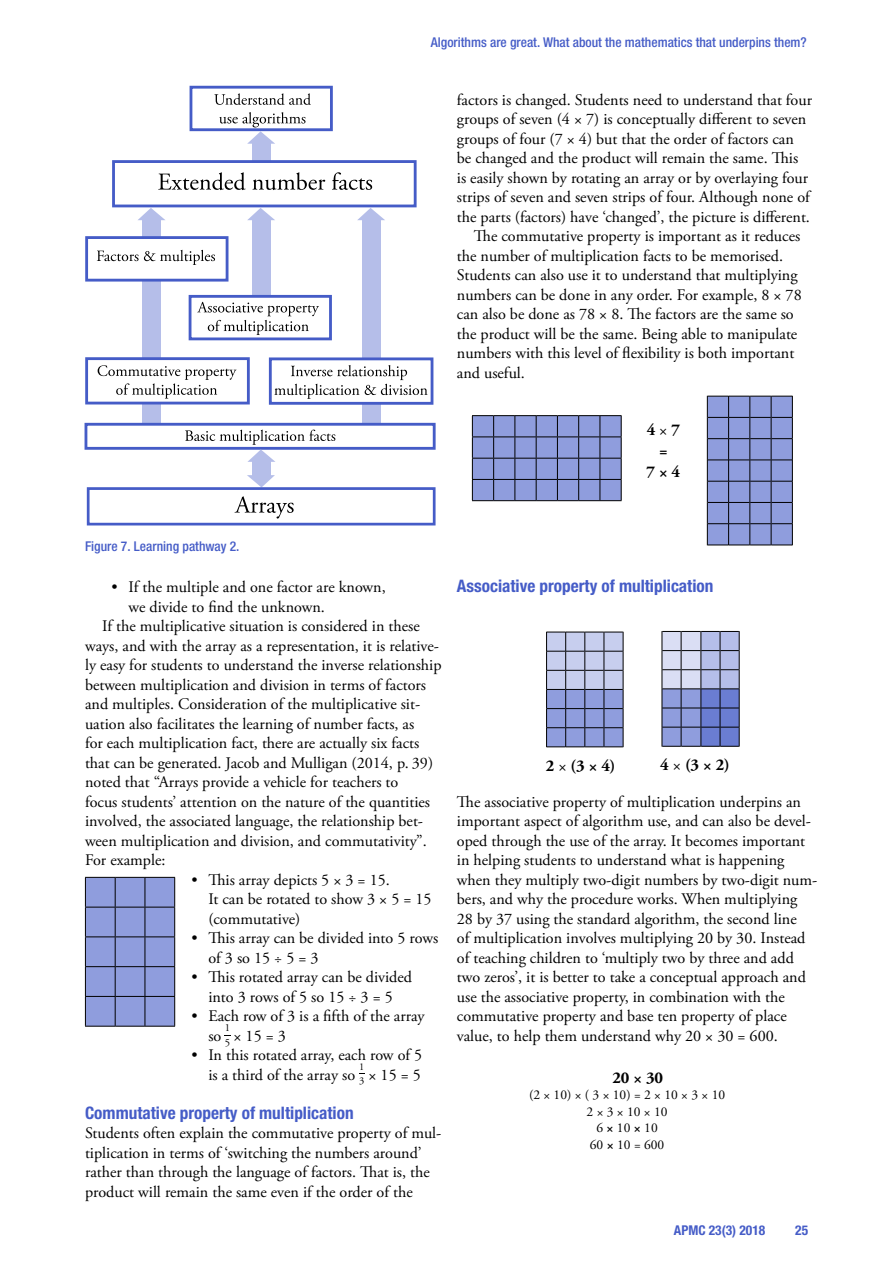
<style>
.page{position:relative;width:893px;height:1263px;background:#fff}
.page>*{position:absolute;margin:0;border:0;box-sizing:border-box;transform-origin:0 0}
.t1{font:700 condensed 17.25px "Helvetica Neue";color:#455cc7}
.t2{font:700 16.5px/21px "Adobe Garamond Pro";color:#000;text-align:center}
.t3{font:16.2px/19.5px "Adobe Garamond Pro";color:#000}
.t4{font:500 condensed 13.5px "Helvetica Neue";color:#455cc7}
.t5{font:13.5px/16.5px "Adobe Garamond Pro";color:#000;text-align:center}
.t6{font:700 condensed 13.5px "Helvetica Neue";color:#455cc7}
.t7{font:10.8px "Adobe Garamond Pro";color:#000}
.t8{font:10.35px "Adobe Garamond Pro";color:#000}
.s1{font-weight:400}
.s2{font-weight:700}
</style>
<div class="page">
<svg style="left:662px;top:631px;width:78px;height:116px;background:#8f99c8"></svg>
<svg style="left:546px;top:632px;width:78px;height:115px;background:#96a0ca"></svg>
<div style="left:362px;top:219px;width:18px;height:204px;background:#b5bee9"></div>
<svg style="left:357px;top:208px;width:28px;height:12px"></svg>
<div style="left:142px;top:219px;width:19px;height:204px;background:#b5bee9"></div>
<svg style="left:138px;top:208px;width:27px;height:12px"></svg>
<div style="left:252px;top:141px;width:19px;height:20px;background:#b5bee9"></div>
<div style="left:190px;top:86px;width:143px;height:45px;border:3px solid #455cc7"></div>
<svg style="left:214px;top:93px;width:97px;height:12px"></svg>
<svg style="left:219px;top:112px;width:86px;height:32px"></svg>
<div style="left:112px;top:160px;width:305px;height:47px;border:3px solid #455cc7"></div>
<svg style="left:158px;top:172px;width:88px;height:18px"></svg>
<svg style="left:252px;top:172px;width:73px;height:18px"></svg>
<svg style="left:332px;top:172px;width:40px;height:18px"></svg>
<div style="left:252px;top:219px;width:19px;height:96px;background:#b5bee9"></div>
<svg style="left:247px;top:208px;width:28px;height:12px"></svg>
<div style="left:189px;top:295px;width:143px;height:45px;background:#fff;border:3px solid #455cc7"></div>
<svg style="left:197px;top:302px;width:122px;height:33px"></svg>
<div style="left:85px;top:357px;width:165px;height:47px;background:#fff;border:3px solid #455cc7"></div>
<svg style="left:98px;top:365px;width:139px;height:34px"></svg>
<div style="left:269px;top:357px;width:164px;height:48px;background:#fff;border:3px solid #455cc7"></div>
<svg style="left:274px;top:365px;width:154px;height:34px"></svg>
<div style="left:85px;top:236px;width:143px;height:46px;background:#fff;border:3px solid #455cc7"></div>
<svg style="left:97px;top:250px;width:118px;height:15px"></svg>
<div style="left:85px;top:423px;width:351px;height:27px;border:3px solid #455cc7"></div>
<div style="left:252px;top:459px;width:19px;height:20px;background:#b5bee9"></div>
<svg style="left:185px;top:430px;width:150px;height:32px"></svg>
<svg style="left:247px;top:475px;width:28px;height:12px"></svg>
<div style="left:87px;top:487px;width:349px;height:38px;border:3px solid #455cc7"></div>
<svg style="left:235px;top:496px;width:59px;height:22px"></svg>
<svg style="left:85px;top:877px;width:90px;height:149px;background:#808dc6"></svg>
<hr style="left:85px;top:1026px;width:30px;height:1px;background:#000">
<hr style="left:115px;top:1026px;width:30px;height:1px;background:#000">
<hr style="left:145px;top:1026px;width:30px;height:1px;background:#000">
<svg style="left:707px;top:396px;width:86px;height:150px;background:#808dc6"></svg>
<svg style="left:472px;top:415px;width:150px;height:86px;background:#7f8cc5"></svg>
<p class="t4" style="left:431px;top:34px;width:377px">Algorithms are great. What about the mathematics that underpins them?</p>
<p class="t3" style="left:457px;top:90px;width:357px">factors is changed. Students need to understand that four</p>
<p class="t3" style="left:457px;top:110px;width:351px">groups of seven (4 × 7) is conceptually different to seven</p>
<p class="t3" style="left:457px;top:129px;width:338px">groups of four (7 × 4) but that the order of factors can</p>
<p class="t3" style="left:457px;top:149px;width:343px">be changed and the product will remain the same. This</p>
<p class="t3" style="left:457px;top:168px;width:353px">is easily shown by rotating an array or by overlaying four</p>
<p class="t3" style="left:457px;top:188px;width:354px">strips of seven and seven strips of four. Although none of</p>
<p class="t3" style="left:457px;top:207px;width:355px">the parts (factors) have ‘changed’, the picture is different.</p>
<p class="t3" style="left:474px;top:227px;width:328px">The commutative property is important as it reduces</p>
<p class="t3" style="left:457px;top:246px;width:328px">the number of multiplication facts to be memorised.</p>
<p class="t3" style="left:457px;top:266px;width:342px">Students can also use it to understand that multiplying</p>
<p class="t3" style="left:457px;top:285px;width:346px">numbers can be done in any order. For example, 8 × 78</p>
<p class="t3" style="left:457px;top:305px;width:338px">can also be done as 78 × 8. The factors are the same so</p>
<p class="t3" style="left:457px;top:324px;width:342px">the product will be the same. Being able to manipulate</p>
<p class="t3" style="left:457px;top:344px;width:339px">numbers with this level of flexibility is both important</p>
<p class="t3" style="left:457px;top:363px;width:70px">and useful.</p>
<p class="t2" style="left:646px;top:420px;width:35px">4 <span class="s1">×</span> 7 =<br>7 × 4</p>
<p class="t4" style="left:85px;top:538px;width:156px">Figure 7. Learning pathway 2.</p>
<p class="t3" style="left:112px;top:578px;width:276px">• If the multiple and one factor are known,</p>
<p class="t3" style="left:129px;top:597px;width:198px">we divide to find the unknown.</p>
<p class="t3" style="left:102px;top:617px;width:319px">If the multiplicative situation is considered in these</p>
<p class="t3" style="left:85px;top:636px;width:355px">ways, and with the array as a representation, it is relative-</p>
<p class="t3" style="left:85px;top:656px;width:358px">ly easy for students to understand the inverse relationship</p>
<p class="t3" style="left:85px;top:675px;width:343px">between multiplication and division in terms of factors</p>
<p class="t3" style="left:85px;top:695px;width:337px">and multiples. Consideration of the multiplicative sit-</p>
<p class="t3" style="left:85px;top:714px;width:331px">uation also facilitates the learning of number facts, as</p>
<p class="t3" style="left:85px;top:734px;width:336px">for each multiplication fact, there are actually six facts</p>
<p class="t3" style="left:85px;top:753px;width:350px">that can be generated. Jacob and Mulligan (2014, p. 39)</p>
<p class="t3" style="left:85px;top:773px;width:315px">noted that “Arrays provide a vehicle for teachers to</p>
<p class="t3" style="left:85px;top:792px;width:347px">focus students’ attention on the nature of the quantities</p>
<p class="t3" style="left:85px;top:812px;width:340px">involved, the associated language, the relationship bet-</p>
<p class="t3" style="left:85px;top:831px;width:343px">ween multiplication and division, and commutativity”.</p>
<p class="t3" style="left:85px;top:851px;width:82px">For example:</p>
<p class="t3" style="left:208px;top:870px;width:225px;text-indent:-17px">• This array depicts 5 × 3 = 15.<br>It can be rotated to show 3 × 5 = 15 (commutative)</p>
<p class="t3" style="left:208px;top:929px;width:231px;text-indent:-17px">• This array can be divided into 5 rows of 3 so 15 ÷ 5 = 3</p>
<p class="t3" style="left:191px;top:968px;width:222px;text-align:center">• This rotated array can be divided into 3 rows of 5 so 15 ÷ 3 = 5</p>
<p class="t3" style="left:208px;top:1007px;width:218px;text-indent:-17px">• Each row of 3 is a fifth of the array so <sub>5</sub> × 15 = 3</p>
<p class="t7" style="left:225px;top:1021px;width:7px">1</p>
<p class="t3" style="left:191px;top:1046px;width:232px;text-align:right">• In this rotated array, each row of 5 is a third of the array so <sub>3</sub> × 15 = 5</p>
<p class="t8" style="left:359px;top:1060px;width:7px">1</p>
<p class="t1" style="left:85px;top:1102px;width:270px">Commutative property of multiplication</p>
<p class="t3" style="left:85px;top:1124px;width:358px">Students often explain the commutative property of mul&shy;tiplication in terms of ‘switching the numbers around’ rather than through the language of factors. That is, the product will remain the same even if the order of the</p>
<p class="t1" style="left:457px;top:575px;width:258px">Associative property of multiplication</p>
<p class="t2" style="left:546px;top:755px;width:71px">2 <span class="s1">×</span> (3 × 4)</p>
<p class="t2" style="left:660px;top:755px;width:71px">4 <span class="s1">×</span> (3 × 2)</p>
<p class="t3" style="left:457px;top:792px;width:362px">The associative property of multiplication underpins an important aspect of algorithm use, and can also be devel&shy;oped through the use of the array. It becomes important in helping students to understand what is happening when they multiply two-digit numbers by two-digit num&shy;bers, and why the procedure works. When multiplying 28 by 37 using the standard algorithm, the second line<br>of multiplication involves multiplying 20 by 30. Instead of teaching children to ‘multiply two by three and add two zeros’, it is better to take a conceptual approach and use the associative property, in combination with the commutative property and base ten property of place value, to help them understand why 20 × 30 = 600.</p>
<p class="t2" style="left:612px;top:1067px;width:52px">20 × 30</p>
<p class="t5" style="left:529px;top:1087px;width:198px">(2 × 10) × ( 3 × 10) = 2 × 10 × 3 × 10<br>2 × 3 × 10 × 10<br>6 <span class="s2">×</span> 10 <span class="s2">×</span> 10<br>60 <span class="s2">×</span> 10 = 600</p>
<p class="t6" style="left:674px;top:1222px;width:93px">APMC 23(3) 2018</p>
<p class="t6" style="left:795px;top:1222px;width:14px">25</p>
</div>
